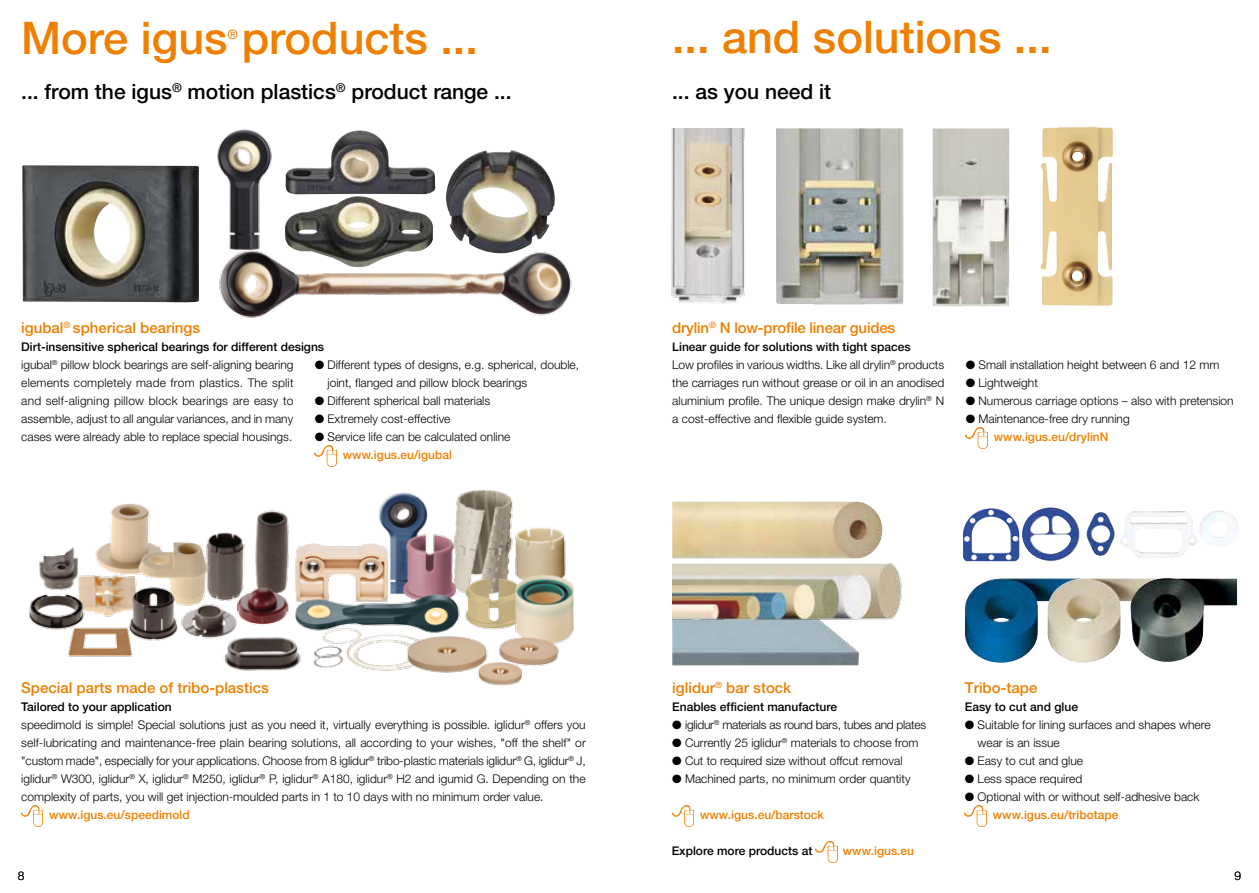
<style>
.page{position:relative;width:1259px;height:893px;background:#fff}
.page>*{position:absolute;margin:0;border:0;box-sizing:border-box;transform-origin:0 0}
.t1{font:500 45px "Helvetica Neue LTW1 G";color:#ee7f00}
.t2{font:500 21px "Helvetica Neue LTW1 G";color:#000}
.t3{font:500 15px "Helvetica Neue LTW1 G";color:#ee7f00}
.t4{font:500 13.05px "Helvetica Neue LTW1 G";color:#ee7f00}
.t5{font:300 12px/18px "Helvetica Neue LTW1 G";color:#000}
.t6{font:500 12px "Helvetica Neue LTW1 G";color:#000}
.t7{font:500 12px "Helvetica Neue LTW1 G";color:#ee7f00}
.t8{font:300 12px "Helvetica Neue LTW1 G";letter-spacing:-.02em;color:#000}
.s1{font-weight:500;color:#ee7f00}
.s2{font-weight:500}
</style>
<div class="page">
<img style="left:29px;top:490px;width:545px;height:196px">
<img style="left:672px;top:624px;width:187px;height:41px">
<img style="left:672px;top:502px;width:210px;height:57px">
<img style="left:672px;top:563px;width:230px;height:61px">
<img style="left:965px;top:578px;width:82px;height:85px">
<img style="left:962px;top:508px;width:57px;height:53px">
<img style="left:1022px;top:507px;width:93px;height:54px">
<img style="left:1120px;top:511px;width:119px;height:47px">
<img style="left:1047px;top:578px;width:83px;height:85px">
<img style="left:1130px;top:578px;width:107px;height:84px">
<img style="left:219px;top:251px;width:353px;height:67px">
<img style="left:22px;top:165px;width:177px;height:137px">
<img style="left:446px;top:150px;width:109px;height:104px">
<img style="left:285px;top:130px;width:150px;height:64px">
<img style="left:285px;top:196px;width:148px;height:71px">
<img style="left:217px;top:129px;width:55px;height:122px">
<img style="left:776px;top:128px;width:127px;height:177px">
<img style="left:932px;top:128px;width:77px;height:179px">
<img style="left:1040px;top:127px;width:73px;height:179px">
<img style="left:671px;top:128px;width:74px;height:176px">
<img style="left:21px;top:806px;width:22px;height:20px">
<img style="left:672px;top:806px;width:21px;height:20px">
<img style="left:816px;top:842px;width:21px;height:20px">
<img style="left:965px;top:806px;width:21px;height:20px">
<img style="left:315px;top:446px;width:21px;height:20px">
<img style="left:965px;top:428px;width:22px;height:20px">
<p class="t4" style="left:227px;top:26px;width:12px">®</p>
<h1 class="t1" style="left:672px;top:10px;width:381px">... and solutions ...</h1>
<h2 class="t2" style="left:672px;top:79px;width:161px">... as you need it</h2>
<h1 class="t1" style="left:21px;top:11px;width:458px">More igus products ...</h1>
<h2 class="t2" style="left:21px;top:79px;width:492px">... from the igus<sup>®</sup> motion plastics<sup>®</sup> product range ...</h2>
<p class="t3" style="left:21px;top:319px;width:180px">igubal<sup>®</sup> spherical bearings</p>
<p class="t6" style="left:21px;top:340px;width:304px">Dirt-insensitive spherical bearings for different designs</p>
<p class="t5" style="left:21px;top:356px;width:274px;text-align:justify">igubal<sup>®</sup> pillow block bearings are self-aligning bearing elements completely made from plastics. The split and self-aligning pillow block bearings are easy to assemble, adjust to all angular variances, and in many cases were already able to replace special housings.</p>
<p class="t5" style="left:327px;top:356px;width:253px;text-indent:-13px">● Different types of designs, e.g. spherical, double, joint, flanged and pillow block bearings</p>
<p class="t5" style="left:315px;top:392px;width:177px">● Different spherical ball materials</p>
<p class="t5" style="left:315px;top:410px;width:137px">● Extremely cost-effective</p>
<p class="t5" style="left:343px;top:428px;width:169px;text-indent:-28px">● Service life can be calculated online <span class="s1">www.igus.eu/igubal</span></p>
<p class="t3" style="left:672px;top:319px;width:224px">drylin<sup>®</sup> N low-profile linear guides</p>
<p class="t6" style="left:672px;top:340px;width:240px">Linear guide for solutions with tight spaces</p>
<p class="t5" style="left:672px;top:356px;width:273px;text-align:justify">Low profiles in various widths. Like all drylin<sup>®</sup> products the carriages run without grease or oil in an anodised aluminium profile. The unique design make drylin<sup>®</sup> N a cost-effective and flexible guide system.</p>
<p class="t5" style="left:965px;top:356px;width:255px">● Small installation height between 6 and 12 mm</p>
<p class="t5" style="left:965px;top:374px;width:74px">● Lightweight</p>
<p class="t5" style="left:965px;top:392px;width:269px">● Numerous carriage options – also with pretension</p>
<p class="t5" style="left:965px;top:410px;width:165px;text-align:center">● Maintenance-free dry running <span class="s1">www.igus.eu/drylinN</span></p>
<p class="t3" style="left:21px;top:679px;width:249px">Special parts made of tribo-plastics</p>
<p class="t5" style="left:21px;top:698px;width:566px"><span class="s2">Tailored to your application<br></span>speedimold is simple! Special solutions just as you need it, virtually everything is possible. iglidur<sup>®</sup> offers you self-lubricating and maintenance-free plain bearing solutions, all according to your wishes, "off the shelf" or "custom made", especially for your applications. Choose from 8 iglidur<sup>®</sup> tribo-plastic materials iglidur<sup>®</sup> G, iglidur<sup>®</sup> J, iglidur<sup>®</sup> W300, iglidur<sup>®</sup> X, iglidur<sup>®</sup> M250, iglidur<sup>®</sup> P, iglidur<sup>®</sup> A180, iglidur<sup>®</sup> H2 and igumid G. Depending on the complexity of parts, you will get injection-moulded parts in 1 to 10 days with no minimum order value.</p>
<p class="t7" style="left:49px;top:808px;width:142px">www.igus.eu/speedimold</p>
<p class="t3" style="left:672px;top:679px;width:120px">iglidur<sup>®</sup> bar stock</p>
<p class="t6" style="left:672px;top:700px;width:166px">Enables efficient manufacture</p>
<p class="t8" style="left:672px;top:717px;width:255px">● iglidur<sup>®</sup> materials as round bars, tubes and plates</p>
<p class="t5" style="left:672px;top:734px;width:248px">● Currently 25 iglidur<sup>®</sup> materials to choose from</p>
<p class="t5" style="left:672px;top:752px;width:232px">● Cut to required size without offcut removal</p>
<p class="t5" style="left:672px;top:770px;width:240px">● Machined parts, no minimum order quantity</p>
<p class="t7" style="left:700px;top:808px;width:125px">www.igus.eu/barstock</p>
<p class="t6" style="left:671px;top:844px;width:142px">Explore more products at</p>
<p class="t7" style="left:843px;top:844px;width:73px">www.igus.eu</p>
<p class="t3" style="left:965px;top:679px;width:74px">Tribo-tape</p>
<p class="t6" style="left:965px;top:700px;width:115px">Easy to cut and glue</p>
<p class="t5" style="left:977px;top:716px;width:235px;text-indent:-13px">● Suitable for lining surfaces and shapes where wear is an issue</p>
<p class="t5" style="left:965px;top:752px;width:120px">● Easy to cut and glue</p>
<p class="t5" style="left:965px;top:770px;width:119px">● Less space required</p>
<p class="t5" style="left:992px;top:788px;width:208px;text-indent:-28px">● Optional with or without self-adhesive back <span class="s1">www.igus.eu/tribotape</span></p>
<p class="t5" style="left:18px;top:867px;width:8px">8</p>
<p class="t5" style="left:1234px;top:867px;width:8px">9</p>
</div>
